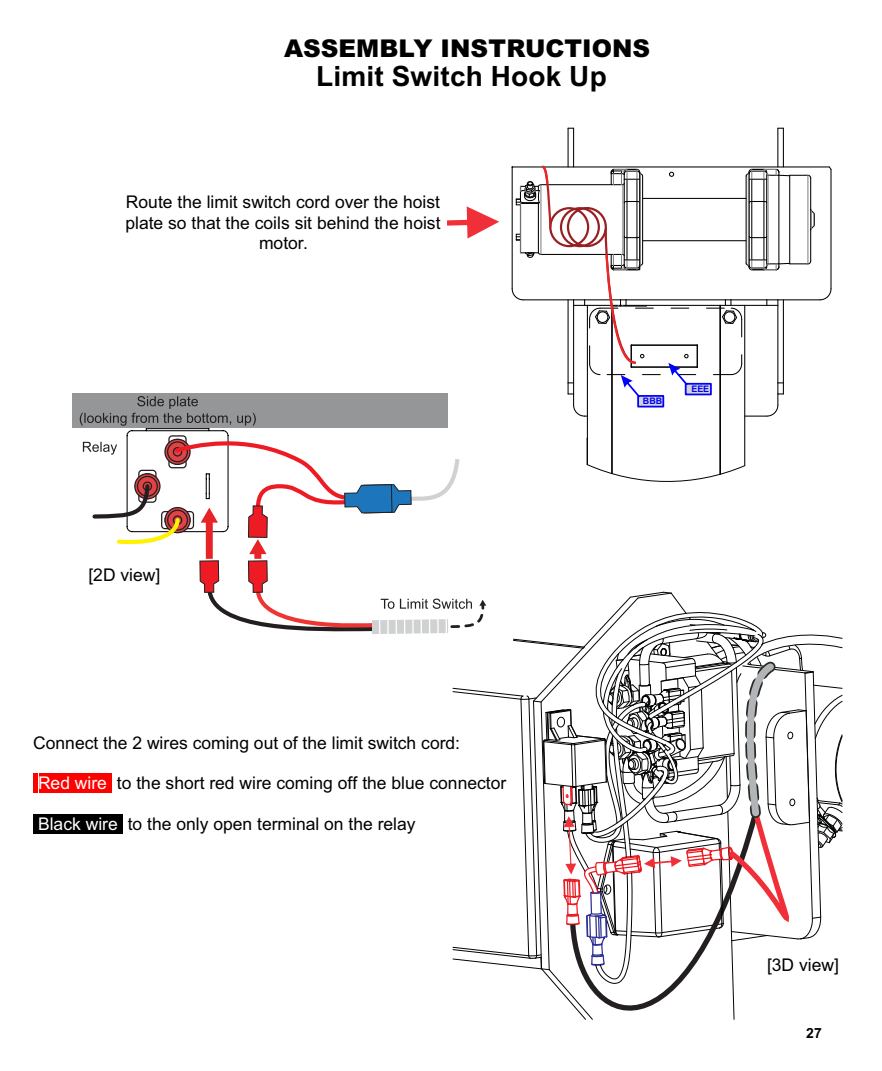
<style>
.page{position:relative;width:882px;height:1071px;background:#fff}
.page>*{position:absolute;margin:0;border:0;box-sizing:border-box;transform-origin:0 0}
.t1{font:700 28px "Arial";letter-spacing:.005em;color:#000}
.t2{font:900 24.5px "Arial";color:#000}
.t3{font:17.5px/20.1px "Arial";color:#000;text-align:center}
.t4{font:700 14px "Arial";color:#000}
.t5{font:700 8.92px "Arial";color:#00f}
.s1{color:#fff}
</style>
<div class="page">
<hr style="left:541px;top:254px;width:82px;height:1px;background:#020304">
<hr style="left:541px;top:184px;width:82px;height:1px;background:#020304">
<hr style="left:538px;top:203px;width:1px;height:50px;background:#020304">
<svg style="left:519px;top:251px;width:23px;height:7px"></svg>
<hr style="left:512px;top:166px;width:317px;height:1px;background:#020304">
<hr style="left:523px;top:299px;width:51px;height:1px;background:#020304">
<svg style="left:511px;top:288px;width:13px;height:13px"></svg>
<hr style="left:512px;top:167px;width:1px;height:122px;background:#020304">
<hr style="left:777px;top:128px;width:1px;height:39px;background:#020304">
<hr style="left:783px;top:128px;width:1px;height:39px;background:#020304">
<hr style="left:568px;top:128px;width:1px;height:39px;background:#020304">
<hr style="left:573px;top:128px;width:1px;height:39px;background:#020304">
<svg style="left:586px;top:438px;width:160px;height:44px"></svg>
<hr style="left:587px;top:305px;width:1px;height:160px;background:#020304">
<hr style="left:611px;top:305px;width:1px;height:169px;background:#020304">
<hr style="left:612px;top:305px;width:1px;height:169px;background:#020304">
<hr style="left:720px;top:305px;width:1px;height:169px;background:#020304">
<hr style="left:719px;top:305px;width:1px;height:169px;background:#020304">
<hr style="left:744px;top:305px;width:1px;height:161px;background:#020304">
<hr style="left:540px;top:185px;width:1px;height:69px;background:#818283">
<hr style="left:520px;top:202px;width:1px;height:51px;background:#818283">
<div style="left:567px;top:207px;width:40px;height:40px;border:2px solid #981f21;border-radius:50%"></div>
<div style="left:560px;top:207px;width:40px;height:40px;border:2px solid #981f21;border-radius:50%"></div>
<div style="left:549px;top:207px;width:40px;height:40px;border:2px solid #981f21;border-radius:50%"></div>
<svg style="left:511px;top:165px;width:42px;height:76px"></svg>
<div style="left:72px;top:393px;width:376px;height:35px;background:#949698"></div>
<div style="left:206px;top:520px;width:7px;height:39px;background:#e72328"></div>
<div style="left:254px;top:552px;width:7px;height:7px;background:#e72328"></div>
<svg style="left:80px;top:396px;width:380px;height:158px"></svg>
<svg style="left:199px;top:560px;width:644px;height:460px"></svg>
<svg style="left:447px;top:206px;width:52px;height:33px"></svg>
<div style="left:33px;top:774px;width:5px;height:19px;background:#f00"></div>
<div style="left:39px;top:774px;width:73px;height:19px;background:#f00"></div>
<div style="left:33px;top:814px;width:90px;height:19px;background:#000"></div>
<svg style="left:568px;top:166px;width:264px;height:251px"></svg>
<h2 class="t2" style="left:284px;top:39px;width:368px">ASSEMBLY INSTRUCTIONS</h2>
<h1 class="t1" style="left:316px;top:65px;width:292px">Limit Switch Hook Up</h1>
<p class="t3" style="left:125px;top:194px;width:317px">Route the limit switch cord over the hoist plate so that the coils sit behind the hoist motor.</p>
<p class="t5" style="left:643px;top:398px;width:21px">BBB</p>
<p class="t5" style="left:691px;top:386px;width:19px">EEE</p>
<p class="t3" style="left:88px;top:566px;width:73px">[2D view]</p>
<p class="t3" style="left:33px;top:735px;width:428px">Connect the 2 wires coming out of the limit switch cord:</p>
<p class="t3" style="left:38px;top:775px;width:470px"><span class="s1">Red wire</span> to the short red wire coming off the blue connector</p>
<p class="t3" style="left:38px;top:815px;width:379px"><span class="s1">Black wire</span> to the only open terminal on the relay</p>
<p class="t3" style="left:767px;top:956px;width:73px">[3D view]</p>
<p class="t4" style="left:806px;top:1028px;width:17px">27</p>
</div>
